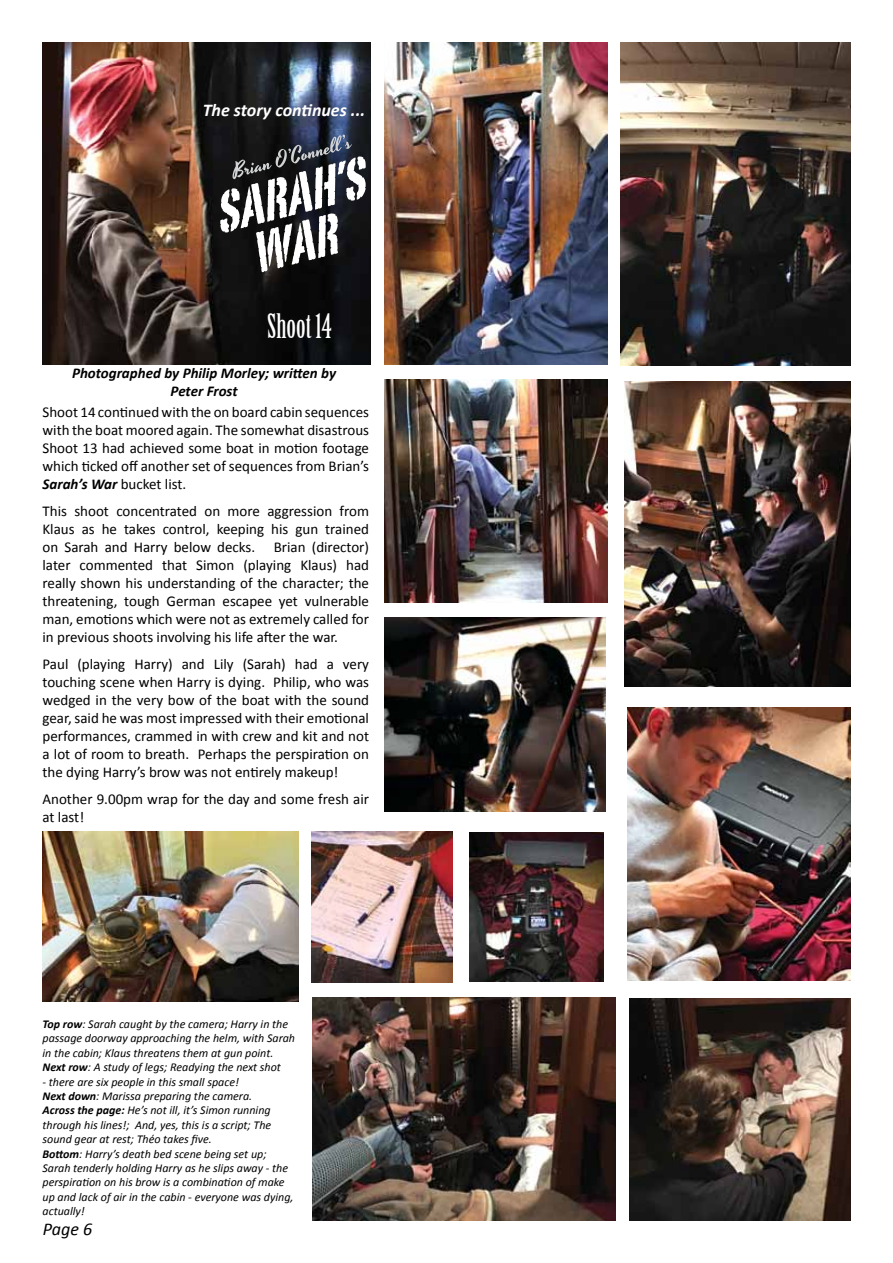
<style>
.page{position:relative;width:893px;height:1263px;background:#fff}
.page>*{position:absolute;margin:0;border:0;box-sizing:border-box;transform-origin:0 0}
.t1{font:33px "Birch Std";color:#fff}
.t2{font:italic 700 18px "Calibri";color:#fff}
.t3{font:italic 18px "Calibri";color:#000}
.t4{font:15px/18px "Calibri";color:#000;text-align:justify}
.t5{font:italic 700 15px/18px "Calibri";color:#000;text-align:center}
.t6{font:italic 12px/14.4px "Calibri";color:#000}
.s1{font-weight:700;font-style:italic}
.s2{font-weight:700}
</style>
<div class="page">
<img style="left:621px;top:43px;width:229px;height:323px">
<img style="left:384px;top:43px;width:223px;height:321px">
<img style="left:43px;top:832px;width:256px;height:169px">
<img style="left:312px;top:832px;width:140px;height:150px">
<img style="left:384px;top:379px;width:223px;height:223px">
<img style="left:624px;top:381px;width:226px;height:306px">
<img style="left:629px;top:998px;width:221px;height:222px">
<img style="left:313px;top:997px;width:303px;height:223px">
<img style="left:384px;top:617px;width:222px;height:194px">
<img style="left:469px;top:832px;width:135px;height:149px">
<img style="left:43px;top:43px;width:328px;height:321px">
<svg style="left:220px;top:135px;width:146px;height:137px"></svg>
<img style="left:628px;top:707px;width:222px;height:273px">
<p class="t2" style="left:203px;top:98px;width:164px">The story continues ...</p>
<h1 class="t1" style="left:267px;top:308px;width:66px">Shoot 14</h1>
<p class="t5" style="left:72px;top:363px;width:266px">Photographed by Philip Morley; written by<br>Peter Frost</p>
<p class="t4" style="left:43px;top:402px;width:328px">Shoot 14 continued with the on board cabin sequences with the boat moored again. The somewhat disastrous Shoot 13 had achieved some boat in motion footage which ticked off another set of sequences from Brian’s <span class="s1">Sarah’s War</span> bucket list.</p>
<p class="t4" style="left:43px;top:501px;width:328px">This shoot concentrated on more aggression from Klaus as he takes control, keeping his gun trained on Sarah and Harry below decks. Brian (director) later commented that Simon (playing Klaus) had really shown his understanding of the character; the threatening, tough German escapee yet vulnerable man, emotions which were not as extremely called for in previous shoots involving his life after the war.</p>
<p class="t4" style="left:43px;top:654px;width:328px">Paul (playing Harry) and Lily (Sarah) had a very touching scene when Harry is dying. Philip, who was wedged in the very bow of the boat with the sound gear, said he was most impressed with their emotional performances, crammed in with crew and kit and not a lot of room to breath. Perhaps the perspiration on the dying Harry’s brow was not entirely makeup!</p>
<p class="t4" style="left:43px;top:789px;width:328px">Another 9.00pm wrap for the day and some fresh air at last!</p>
<p class="t6" style="left:43px;top:1016px;width:254px"><span class="s2">Top row</span>: Sarah caught by the camera; Harry in the passage doorway approaching the helm, with Sarah in the cabin; Klaus threatens them at gun point.<br><span class="s2">Next row</span>: A study of legs; Readying the next shot</p>
<p class="t6" style="left:43px;top:1074px;width:252px">- there are six people in this small space!<br><span class="s2">Next down</span>: Marissa preparing the camera.<br><span class="s2">Across the page:</span> He’s not ill, it’s Simon running through his lines!; And, yes, this is a script; The sound gear at rest; Théo takes five.<br><span class="s2">Bottom</span>: Harry’s death bed scene being set up; Sarah tenderly holding Harry as he slips away - the perspiration on his brow is a combination of make up and lack of air in the cabin - everyone was dying, actually!</p>
<p class="t3" style="left:43px;top:1218px;width:51px">Page 6</p>
</div>
